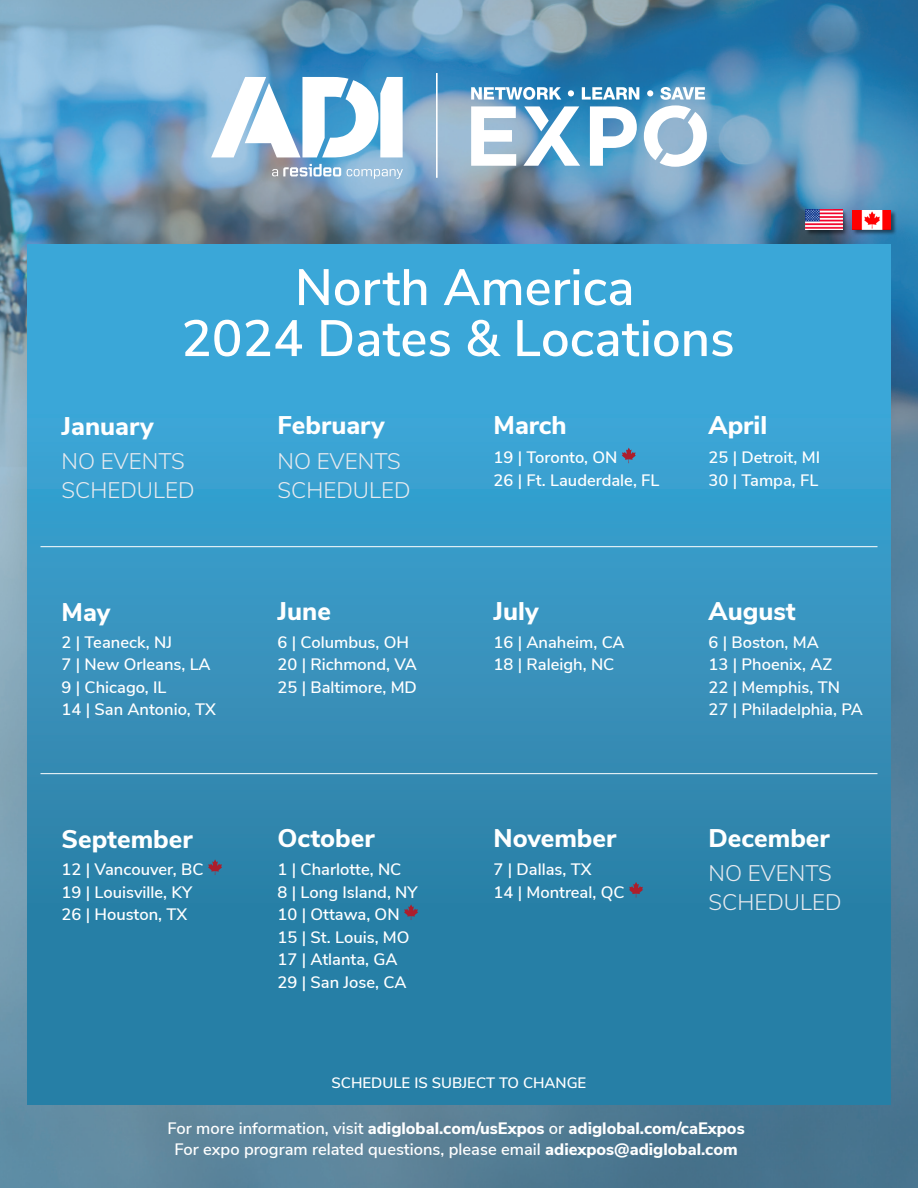
<style>
.page{position:relative;width:918px;height:1188px;background:#fff}
.page>*{position:absolute;margin:0;border:0;box-sizing:border-box;transform-origin:0 0}
.t1{font:600 51px/51px "Nunito Sans";color:#fff;text-align:center}
.Month{font:800 25.5px "Nunito Sans";color:#fff}
.No_Events{font:300 22.5px/28.5px "Nunito Sans";color:#e7eaef}
.Date_Paragraph{font:600 16.5px "Nunito Sans";color:#fff}
.t2{font:800 16.5px "Nunito Sans";color:#fff}
.t3{font:600 15px "Nunito Sans";color:#fff}
.s1{font-weight:600}
.s2{font-weight:800}
</style>
<div class="page">
<img style="left:0;top:0;width:918px;height:1188px">
<div style="left:27px;top:244px;width:864px;height:860px;background:linear-gradient(to bottom,#3faddf,#26789c)"></div>
<div style="left:805px;top:209px;width:92px;height:27px;background:#000;opacity:.5"></div>
<img style="left:806px;top:210px;width:36px;height:20px">
<img style="left:852px;top:210px;width:39px;height:19px">
<hr style="left:40px;top:546px;width:838px;height:1px;background:#fff">
<hr style="left:40px;top:773px;width:838px;height:1px;background:#fff">
<svg style="left:208px;top:859px;width:14px;height:16px"></svg>
<svg style="left:404px;top:904px;width:14px;height:16px"></svg>
<svg style="left:629px;top:882px;width:14px;height:16px"></svg>
<svg style="left:622px;top:448px;width:14px;height:15px"></svg>
<hr style="left:436px;top:73px;width:2px;height:105px;background:#fff">
<svg style="left:471px;top:87px;width:236px;height:80px"></svg>
<svg style="left:211px;top:77px;width:192px;height:80px"></svg>
<svg style="left:347px;top:169px;width:56px;height:10px"></svg>
<svg style="left:272px;top:164px;width:69px;height:12px"></svg>
<p class="t1" style="left:181px;top:259px;width:555px">North America<br>2024 Dates &amp; Locations</p>
<p class="Month" style="left:62px;top:407px;width:94px">January</p>
<p class="Month" style="left:278px;top:406px;width:109px">February</p>
<p class="Month" style="left:494px;top:406px;width:75px">March</p>
<p class="Month" style="left:709px;top:406px;width:60px">April</p>
<p class="Date_Paragraph" style="left:494px;top:445px;width:125px">19 | Toronto, ON</p>
<p class="Date_Paragraph" style="left:494px;top:468px;width:168px">26 | Ft. Lauderdale, FL</p>
<p class="Date_Paragraph" style="left:709px;top:445px;width:113px">25 | Detroit, MI</p>
<p class="Date_Paragraph" style="left:709px;top:468px;width:111px">30 | Tampa, FL</p>
<p class="No_Events" style="left:62px;top:446px;width:134px">NO EVENTS<br>SCHEDULED</p>
<p class="No_Events" style="left:278px;top:446px;width:134px">NO EVENTS<br>SCHEDULED</p>
<p class="Month" style="left:62px;top:593px;width:51px">May</p>
<p class="Month" style="left:278px;top:592px;width:55px">June</p>
<p class="Month" style="left:494px;top:592px;width:47px">July</p>
<p class="Month" style="left:709px;top:592px;width:89px">August</p>
<p class="Date_Paragraph" style="left:62px;top:630px;width:112px">2 | Teaneck, NJ</p>
<p class="Date_Paragraph" style="left:62px;top:652px;width:151px">7 | New Orleans, LA</p>
<p class="Date_Paragraph" style="left:62px;top:675px;width:107px">9 | Chicago, IL</p>
<p class="Date_Paragraph" style="left:62px;top:697px;width:156px">14 | San Antonio, TX</p>
<p class="Date_Paragraph" style="left:278px;top:630px;width:133px">6 | Columbus, OH</p>
<p class="Date_Paragraph" style="left:278px;top:652px;width:141px">20 | Richmond, VA</p>
<p class="Date_Paragraph" style="left:278px;top:675px;width:141px">25 | Baltimore, MD</p>
<p class="Date_Paragraph" style="left:494px;top:630px;width:133px">16 | Anaheim, CA</p>
<p class="Date_Paragraph" style="left:494px;top:652px;width:122px">18 | Raleigh, NC</p>
<p class="Date_Paragraph" style="left:709px;top:630px;width:112px">6 | Boston, MA</p>
<p class="Date_Paragraph" style="left:709px;top:652px;width:125px">13 | Phoenix, AZ</p>
<p class="Date_Paragraph" style="left:709px;top:675px;width:133px">22 | Memphis, TN</p>
<p class="Date_Paragraph" style="left:709px;top:697px;width:156px">27 | Philadelphia, PA</p>
<p class="Month" style="left:62px;top:820px;width:133px">September</p>
<p class="Month" style="left:278px;top:819px;width:99px">October</p>
<p class="Month" style="left:494px;top:819px;width:124px">November</p>
<p class="Month" style="left:709px;top:819px;width:123px">December</p>
<p class="Date_Paragraph" style="left:62px;top:857px;width:144px">12 | Vancouver, BC</p>
<p class="Date_Paragraph" style="left:62px;top:880px;width:132px">19 | Louisville, KY</p>
<p class="Date_Paragraph" style="left:62px;top:902px;width:127px">26 | Houston, TX</p>
<p class="Date_Paragraph" style="left:278px;top:857px;width:125px">1 | Charlotte, NC</p>
<p class="Date_Paragraph" style="left:278px;top:880px;width:142px">8 | Long Island, NY</p>
<p class="Date_Paragraph" style="left:278px;top:902px;width:124px">10 | Ottawa, ON</p>
<p class="Date_Paragraph" style="left:278px;top:925px;width:134px">15 | St. Louis, MO</p>
<p class="Date_Paragraph" style="left:278px;top:947px;width:122px">17 | Atlanta, GA</p>
<p class="Date_Paragraph" style="left:278px;top:970px;width:130px">29 | San Jose, CA</p>
<p class="Date_Paragraph" style="left:494px;top:857px;width:99px">7 | Dallas, TX</p>
<p class="Date_Paragraph" style="left:494px;top:880px;width:133px">14 | Montreal, QC</p>
<p class="No_Events" style="left:709px;top:858px;width:134px">NO EVENTS<br>SCHEDULED</p>
<p class="t3" style="left:332px;top:1072px;width:256px">SCHEDULE IS SUBJECT TO CHANGE</p>
<p class="t2" style="left:168px;top:1116px;width:579px"><span class="s1">For more information, visit</span> adiglobal.com/usExpos <span class="s1">or</span> adiglobal.com/caExpos</p>
<p class="Date_Paragraph" style="left:174px;top:1137px;width:565px">For expo program related questions, please email <span class="s2">adiexpos@adiglobal.com</span></p>
</div>
